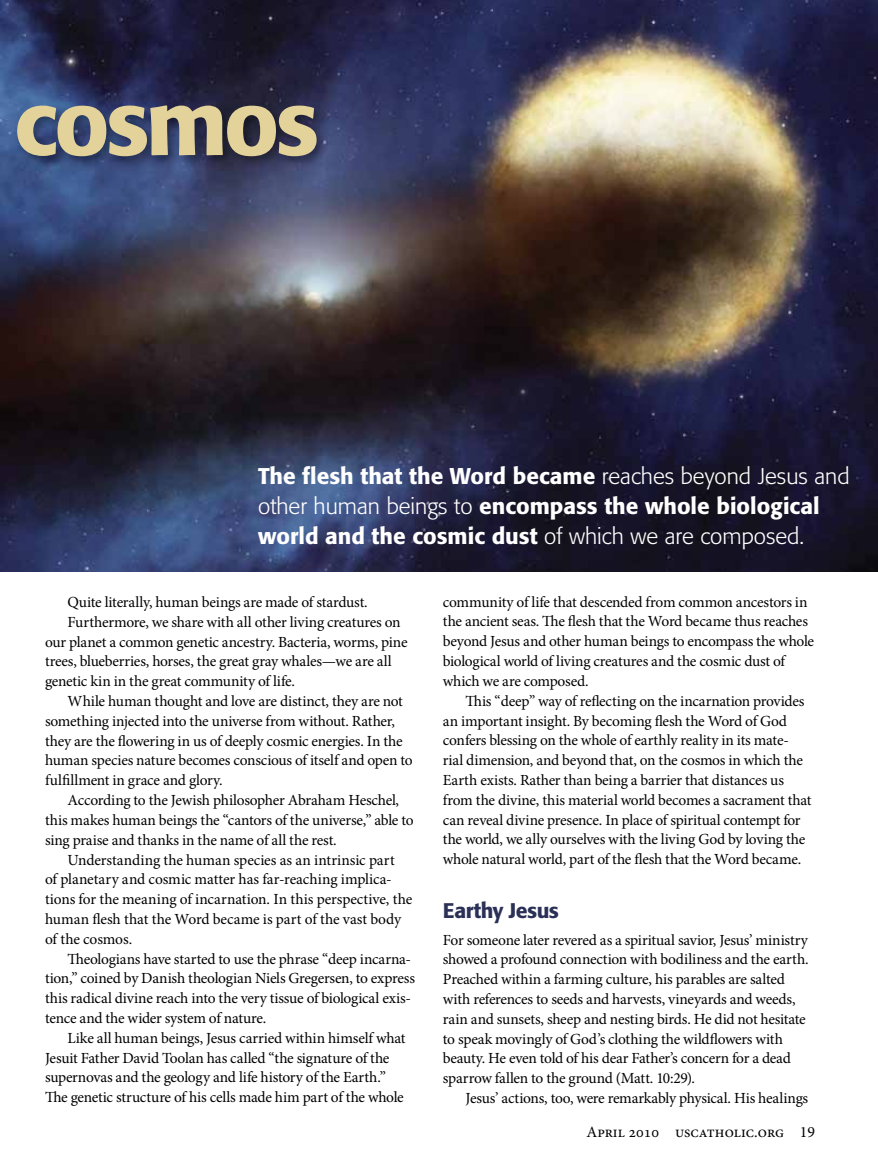
<style>
.page{position:relative;width:878px;height:1175px;background:#fff}
.page>*{position:absolute;margin:0;border:0;box-sizing:border-box;transform-origin:0 0}
.t1{font:500 91.5px "Formata";letter-spacing:-.04em;color:#e3d39a}
.t2{font:500 22.5px/30px "Formata";color:#fff}
.t3{font:500 21px "Formata";letter-spacing:-.02em;color:#2b3057}
.t4{font:15.75px "Minion Pro";color:#000}
.t5{font:15.45px/19.8px "Minion Pro";letter-spacing:-.015em;color:#000}
.s1{font-weight:300}
</style>
<div class="page">
<img style="left:0;top:0;width:878px;height:571px">
<div style="left:0;top:78px;width:329px;height:90px;background:#000;opacity:.35"></div>
<h1 class="t1" style="left:14px;top:67px;width:307px">cosmos</h1>
<h2 class="t2" style="left:258px;top:461px;width:593px">The flesh that the Word became <span class="s1">reaches beyond Jesus and other human beings to</span> encompass the whole biological world and the cosmic dust <span class="s1">of which we are composed.</span></h2>
<p class="t5" style="left:68px;top:592px;width:302px">Quite literally, human beings are made of stardust.</p>
<p class="t5" style="left:68px;top:612px;width:335px">Furthermore, we share with all other living creatures on</p>
<p class="t5" style="left:45px;top:632px;width:364px">our planet a common genetic ancestry. Bacteria, worms, pine</p>
<p class="t5" style="left:45px;top:651px;width:348px">trees, blueberries, horses, the great gray whales—we are all</p>
<p class="t5" style="left:45px;top:671px;width:251px">genetic kin in the great community of life.</p>
<p class="t5" style="left:68px;top:691px;width:337px">While human thought and love are distinct, they are not</p>
<p class="t5" style="left:45px;top:711px;width:351px">something injected into the universe from without. Rather,</p>
<p class="t5" style="left:45px;top:731px;width:359px">they are the flowering in us of deeply cosmic energies. In the</p>
<p class="t5" style="left:45px;top:750px;width:369px">human species nature becomes conscious of itself and open to</p>
<p class="t5" style="left:45px;top:770px;width:179px">fulfillment in grace and glory.</p>
<p class="t5" style="left:68px;top:790px;width:333px">According to the Jewish philosopher Abraham Heschel,</p>
<p class="t5" style="left:45px;top:810px;width:370px">this makes human beings the “cantors of the universe,” able to</p>
<p class="t5" style="left:45px;top:830px;width:293px">sing praise and thanks in the name of all the rest.</p>
<p class="t5" style="left:68px;top:849px;width:328px">Understanding the human species as an intrinsic part</p>
<p class="t5" style="left:45px;top:869px;width:348px">of planetary and cosmic matter has far-reaching implica-</p>
<p class="t5" style="left:45px;top:889px;width:369px">tions for the meaning of incarnation. In this perspective, the</p>
<p class="t5" style="left:45px;top:909px;width:357px">human flesh that the Word became is part of the vast body</p>
<p class="t5" style="left:45px;top:929px;width:89px">of the cosmos.</p>
<p class="t5" style="left:68px;top:948px;width:345px">Theologians have started to use the phrase “deep incarna-</p>
<p class="t5" style="left:45px;top:968px;width:371px">tion,” coined by Danish theologian Niels Gregersen, to express</p>
<p class="t5" style="left:45px;top:988px;width:367px">this radical divine reach into the very tissue of biological exis-</p>
<p class="t5" style="left:45px;top:1008px;width:223px">tence and the wider system of nature.</p>
<p class="t5" style="left:67px;top:1028px;width:339px">Like all human beings, Jesus carried within himself what</p>
<p class="t5" style="left:45px;top:1047px;width:346px">Jesuit Father David Toolan has called “the signature of the</p>
<p class="t5" style="left:45px;top:1067px;width:342px">supernovas and the geology and life history of the Earth.”</p>
<p class="t5" style="left:45px;top:1087px;width:360px">The genetic structure of his cells made him part of the whole</p>
<p class="t5" style="left:443px;top:592px;width:373px">community of life that descended from common ancestors in the ancient seas. The flesh that the Word became thus reaches beyond Jesus and other human beings to encompass the whole biological world of living creatures and the cosmic dust of which we are composed.</p>
<p class="t5" style="left:443px;top:691px;width:370px;text-indent:22px">This “deep” way of reflecting on the incarnation provides an important insight. By becoming flesh the Word of God confers blessing on the whole of earthly reality in its mate&shy;rial dimension, and beyond that, on the cosmos in which the Earth exists. Rather than being a barrier that distances us from the divine, this material world becomes a sacrament that can reveal divine presence. In place of spiritual contempt for the world, we ally ourselves with the living God by loving the whole natural world, part of the flesh that the Word became.</p>
<h3 class="t3" style="left:443px;top:897px;width:118px">Earthy Jesus</h3>
<p class="t5" style="left:443px;top:929px;width:367px">For someone later revered as a spiritual savior, Jesus’ ministry showed a profound connection with bodiliness and the earth.<br>Preached within a farming culture, his parables are salted with references to seeds and harvests, vineyards and weeds, rain and sunsets, sheep and nesting birds. He did not hesitate to speak movingly of God’s clothing the wildflowers with beauty. He even told of his dear Father’s concern for a dead sparrow fallen to the ground (Matt. 10:29).</p>
<p class="t5" style="left:465px;top:1088px;width:344px">Jesus’ actions, too, were remarkably physical. His healings</p>
<p class="t4" style="left:586px;top:1121px;width:230px">April 2010 uscatholic.org 19</p>
</div>
